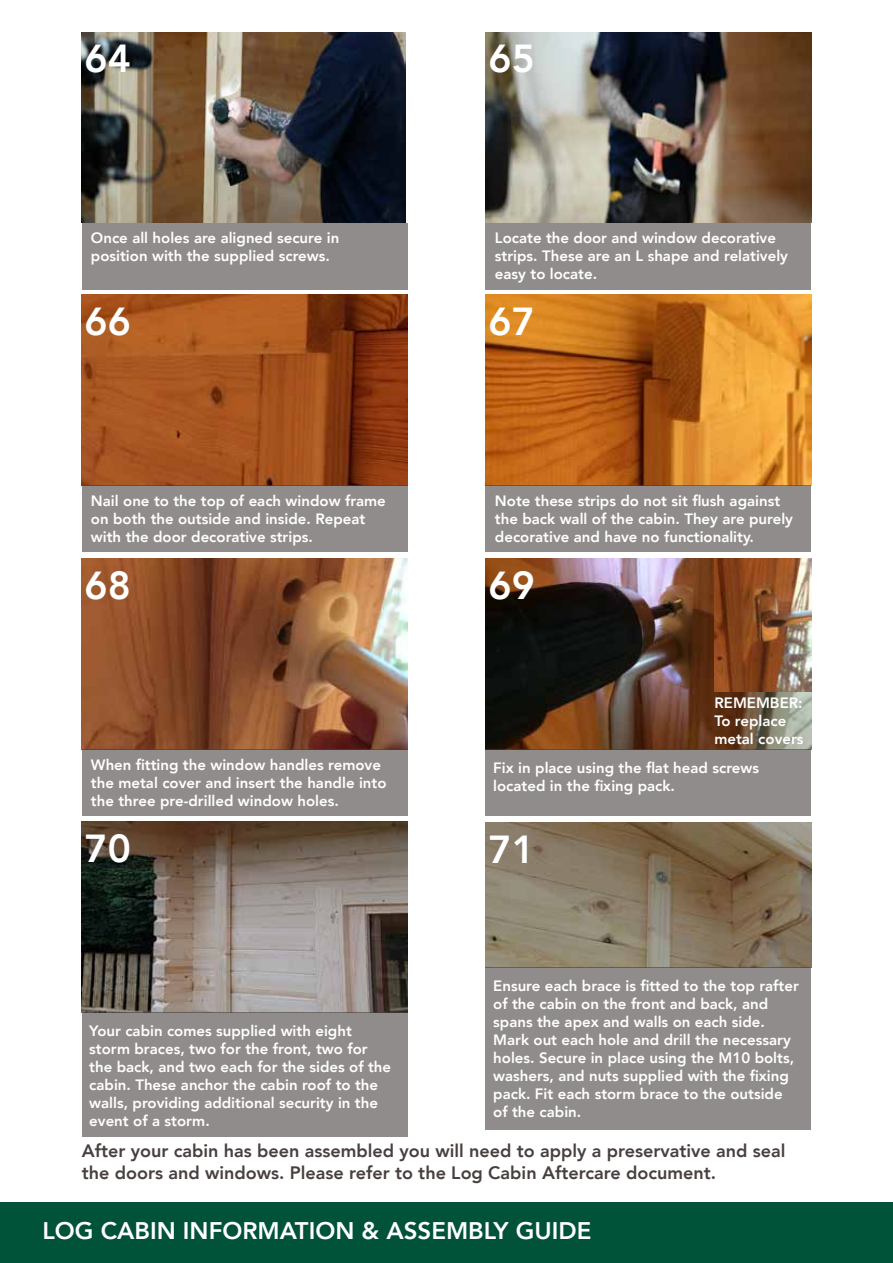
<style>
.page{position:relative;width:893px;height:1263px;background:#fff}
.page>*{position:absolute;margin:0;border:0;box-sizing:border-box;transform-origin:0 0}
.t1{font:800 39px "Avenir LT";color:#fff}
.t2{font:800 24px "Avenir LT";color:#fff}
.t3{font:800 18px/21.6px "Avenir LT";color:#47403e}
.t4{font:800 15px/18px "Avenir LT";color:#fff}
</style>
<div class="page">
<div style="left:0;top:1203px;width:893px;height:60px;background:#005239"></div>
<img style="left:486px;top:294px;width:325px;height:191px">
<img style="left:486px;top:32px;width:325px;height:191px">
<img style="left:82px;top:32px;width:324px;height:191px">
<img style="left:82px;top:294px;width:325px;height:191px">
<img style="left:82px;top:559px;width:325px;height:190px">
<img style="left:486px;top:559px;width:325px;height:190px">
<img style="left:82px;top:822px;width:325px;height:190px">
<img style="left:486px;top:822px;width:325px;height:145px">
<div style="left:486px;top:485px;width:325px;height:67px;background:#908c8b"></div>
<div style="left:486px;top:223px;width:325px;height:66px;background:#908c8b"></div>
<div style="left:82px;top:223px;width:325px;height:66px;background:#908c8b"></div>
<div style="left:82px;top:485px;width:325px;height:67px;background:#908c8b"></div>
<div style="left:82px;top:749px;width:325px;height:67px;background:#908c8b"></div>
<div style="left:486px;top:749px;width:325px;height:67px;background:#908c8b"></div>
<div style="left:82px;top:1012px;width:325px;height:125px;background:#908c8b"></div>
<div style="left:486px;top:967px;width:325px;height:162px;background:#908c8b"></div>
<img style="left:714px;top:559px;width:97px;height:132px">
<h1 class="t1" style="left:85px;top:36px;width:48px">64</h1>
<h1 class="t1" style="left:489px;top:36px;width:48px">65</h1>
<p class="t4" style="left:91px;top:229px;width:250px">Once all holes are aligned secure in position with the supplied screws.</p>
<h1 class="t1" style="left:85px;top:298px;width:48px">66</h1>
<p class="t4" style="left:91px;top:492px;width:296px">Nail one to the top of each window frame on both the outside and inside. Repeat with the door decorative strips.</p>
<p class="t4" style="left:495px;top:229px;width:295px">Locate the door and window decorative strips. These are an L shape and relatively easy to locate.</p>
<h1 class="t1" style="left:489px;top:298px;width:48px">67</h1>
<p class="t4" style="left:495px;top:492px;width:300px">Note these strips do not sit flush against the back wall of the cabin. They are purely decorative and have no functionality.</p>
<h1 class="t1" style="left:85px;top:562px;width:48px">68</h1>
<h1 class="t1" style="left:489px;top:562px;width:48px">69</h1>
<p class="t4" style="left:714px;top:693px;width:91px">REMEMBER:<br>To replace metal covers</p>
<p class="t4" style="left:91px;top:756px;width:297px">When fitting the window handles remove the metal cover and insert the handle into the three pre-drilled window holes.</p>
<p class="t4" style="left:493px;top:759px;width:267px">Fix in place using the flat head screws located in the fixing pack.</p>
<h1 class="t1" style="left:85px;top:825px;width:48px">70</h1>
<h1 class="t1" style="left:489px;top:826px;width:48px">71</h1>
<p class="t4" style="left:89px;top:1022px;width:303px">Your cabin comes supplied with eight storm braces, two for the front, two for the back, and two each for the sides of the cabin. These anchor the cabin roof to the walls, providing additional security in the event of a storm.</p>
<p class="t4" style="left:493px;top:977px;width:307px">Ensure each brace is fitted to the top rafter of the cabin on the front and back, and spans the apex and walls on each side.<br>Mark out each hole and drill the necessary holes. Secure in place using the M10 bolts, washers, and nuts supplied with the fixing pack. Fit each storm brace to the outside of the cabin.</p>
<p class="t3" style="left:82px;top:1140px;width:705px">After your cabin has been assembled you will need to apply a preservative and seal the doors and windows. Please refer to the Log Cabin Aftercare document.</p>
<h2 class="t2" style="left:43px;top:1216px;width:550px">LOG CABIN INFORMATION &amp; ASSEMBLY GUIDE</h2>
</div>
